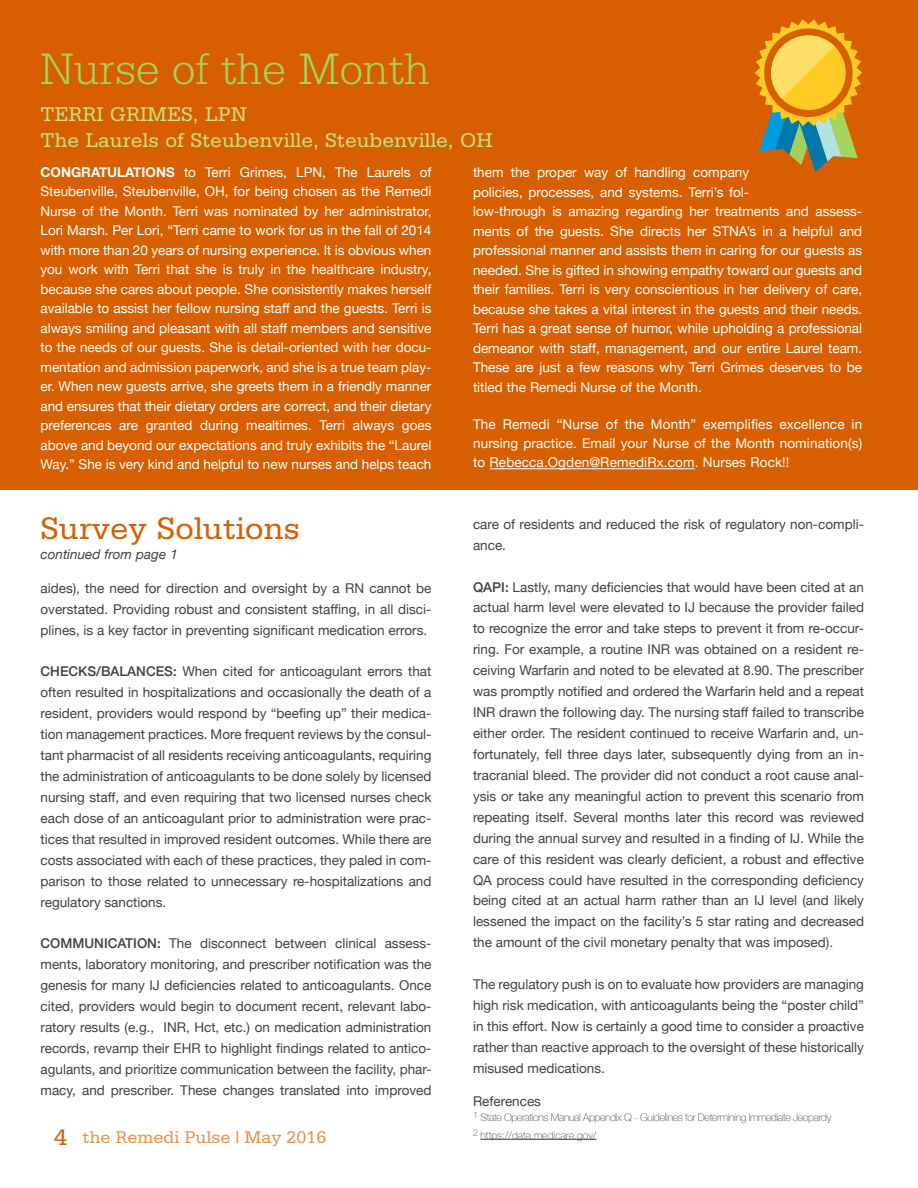
<style>
.page{position:relative;width:918px;height:1188px;background:#fff}
.page>*{position:absolute;margin:0;border:0;box-sizing:border-box;transform-origin:0 0}
.t1{font:300 46.5px "Serifa Std";color:#a4d55d}
.t2{font:33px "Serifa";color:#d75f00}
.t3{font:21px/25.3px "Serifa";color:#cde081}
.t4{font:18px "Serifa";color:#ec8f4e}
.t5{font:13.5px/20.9px "Helvetica Neue";color:#404145;text-align:justify}
.t6{font:13.5px/19.5px "Helvetica Neue";color:#fff;text-align:justify}
.t7{font:italic 13.5px "Helvetica Neue";color:#404145}
.t8{font:100 10.5px/18px "Helvetica Neue";letter-spacing:-.03em;color:#404145}
.s1{font-weight:700}
.s2{font-weight:500}
.s3{font-size:23.85px;color:#d75f00}
</style>
<div class="page">
<div style="left:0;top:0;width:918px;height:489px;background:#d75f00"></div>
<svg style="left:755px;top:19px;width:107px;height:153px"></svg>
<hr style="left:490px;top:468px;width:205px;height:1px;background:#fff">
<hr style="left:481px;top:1139px;width:115px;height:1px;background:#404145">
<h1 class="t1" style="left:40px;top:43px;width:391px">Nurse of the Month</h1>
<h3 class="t3" style="left:40px;top:102px;width:454px">TERRI GRIMES, LPN<br>The Laurels of Steubenville, Steubenville, OH</h3>
<p class="t6" style="left:40px;top:163px;width:392px"><span class="s1">CONGRATULATIONS</span> to Terri Grimes, LPN, The Laurels of Steubenville, Steubenville, OH, for being chosen as the Remedi Nurse of the Month. Terri was nominated by her administrator, Lori Marsh. Per Lori, “Terri came to work for us in the fall of 2014 with more than 20 years of nursing experience. It is obvious when you work with Terri that she is truly in the healthcare industry, because she cares about people. She consistently makes herself available to assist her fellow nursing staff and the guests. Terri is always smiling and pleasant with all staff members and sensitive to the needs of our guests. She is detail-oriented with her docu&shy;mentation and admission paperwork, and she is a true team play&shy;er. When new guests arrive, she greets them in a friendly manner and ensures that their dietary orders are correct, and their dietary preferences are granted during mealtimes. Terri always goes above and beyond our expectations and truly exhibits the “Laurel Way.” She is very kind and helpful to new nurses and helps teach</p>
<p class="t6" style="left:473px;top:164px;width:391px;text-align:left">them the proper way of handling company<br>policies, processes, and systems. Terri’s fol-<br>low-through is amazing regarding her treatments and assess&shy;ments of the guests. She directs her STNA’s in a helpful and professional manner and assists them in caring for our guests as needed. She is gifted in showing empathy toward our guests and their families. Terri is very conscientious in her delivery of care, because she takes a vital interest in the guests and their needs.<br>Terri has a great sense of humor, while upholding a professional demeanor with staff, management, and our entire Laurel team.<br>These are just a few reasons why Terri Grimes deserves to be titled the Remedi Nurse of the Month.</p>
<p class="t6" style="left:473px;top:416px;width:391px;line-height:19px">The Remedi “Nurse of the Month” exemplifies excellence in nursing practice. Email your Nurse of the Month nomination(s) to Rebecca.Ogden@RemediRx.com. Nurses Rock!!</p>
<h2 class="t2" style="left:40px;top:510px;width:261px">Survey Solutions</h2>
<p class="t7" style="left:40px;top:544px;width:139px">continued from page 1</p>
<p class="t5" style="left:41px;top:578px;width:392px">aides), the need for direction and oversight by a RN cannot be overstated. Providing robust and consistent staffing, in all disci&shy;plines, is a key factor in preventing significant medication errors.</p>
<p class="t5" style="left:41px;top:662px;width:392px"><span class="s2">CHECKS/BALANCES:</span> When cited for anticoagulant errors that often resulted in hospitalizations and occasionally the death of a resident, providers would respond by “beefing up” their medica&shy;tion management practices. More frequent reviews by the consul&shy;tant pharmacist of all residents receiving anticoagulants, requiring the administration of anticoagulants to be done solely by licensed nursing staff, and even requiring that two licensed nurses check each dose of an anticoagulant prior to administration were prac&shy;tices that resulted in improved resident outcomes. While there are costs associated with each of these practices, they paled in com&shy;parison to those related to unnecessary re-hospitalizations and regulatory sanctions.</p>
<p class="t5" style="left:41px;top:934px;width:392px"><span class="s2">COMMUNICATION:</span> The disconnect between clinical assess&shy;ments, laboratory monitoring, and prescriber notification was the genesis for many IJ deficiencies related to anticoagulants. Once cited, providers would begin to document recent, relevant labo&shy;ratory results (e.g., INR, Hct, etc.) on medication administration records, revamp their EHR to highlight findings related to antico&shy;agulants, and prioritize communication between the facility, phar&shy;macy, and prescriber. These changes translated into improved</p>
<h3 class="t4" style="left:54px;top:1127px;width:274px"><span class="s3">4</span> the Remedi Pulse | May 2016</h3>
<p class="t5" style="left:473px;top:514px;width:392px">care of residents and reduced the risk of regulatory non-compli&shy;ance.</p>
<p class="t5" style="left:473px;top:577px;width:392px"><span class="s2">QAPI:</span> Lastly, many deficiencies that would have been cited at an actual harm level were elevated to IJ because the provider failed to recognize the error and take steps to prevent it from re-occur&shy;ring. For example, a routine INR was obtained on a resident re&shy;ceiving Warfarin and noted to be elevated at 8.90. The prescriber was promptly notified and ordered the Warfarin held and a repeat INR drawn the following day. The nursing staff failed to transcribe either order. The resident continued to receive Warfarin and, un&shy;fortunately, fell three days later, subsequently dying from an in&shy;tracranial bleed. The provider did not conduct a root cause anal&shy;ysis or take any meaningful action to prevent this scenario from repeating itself. Several months later this record was reviewed during the annual survey and resulted in a finding of IJ. While the care of this resident was clearly deficient, a robust and effective QA process could have resulted in the corresponding deficiency being cited at an actual harm rather than an IJ level (and likely lessened the impact on the facility’s 5 star rating and decreased the amount of the civil monetary penalty that was imposed).</p>
<p class="t5" style="left:473px;top:975px;width:392px">The regulatory push is on to evaluate how providers are managing high risk medication, with anticoagulants being the “poster child” in this effort. Now is certainly a good time to consider a proactive rather than reactive approach to the oversight of these historically misused medications.</p>
<p class="t5" style="left:473px;top:1091px;width:69px">References</p>
<p class="t8" style="left:473px;top:1107px;width:360px"><sup>1</sup> State Operations Manual Appendix Q - Guidelines for Determining Immediate Jeopardy<br><sup>2</sup> https://data.medicare.gov/</p>
</div>
